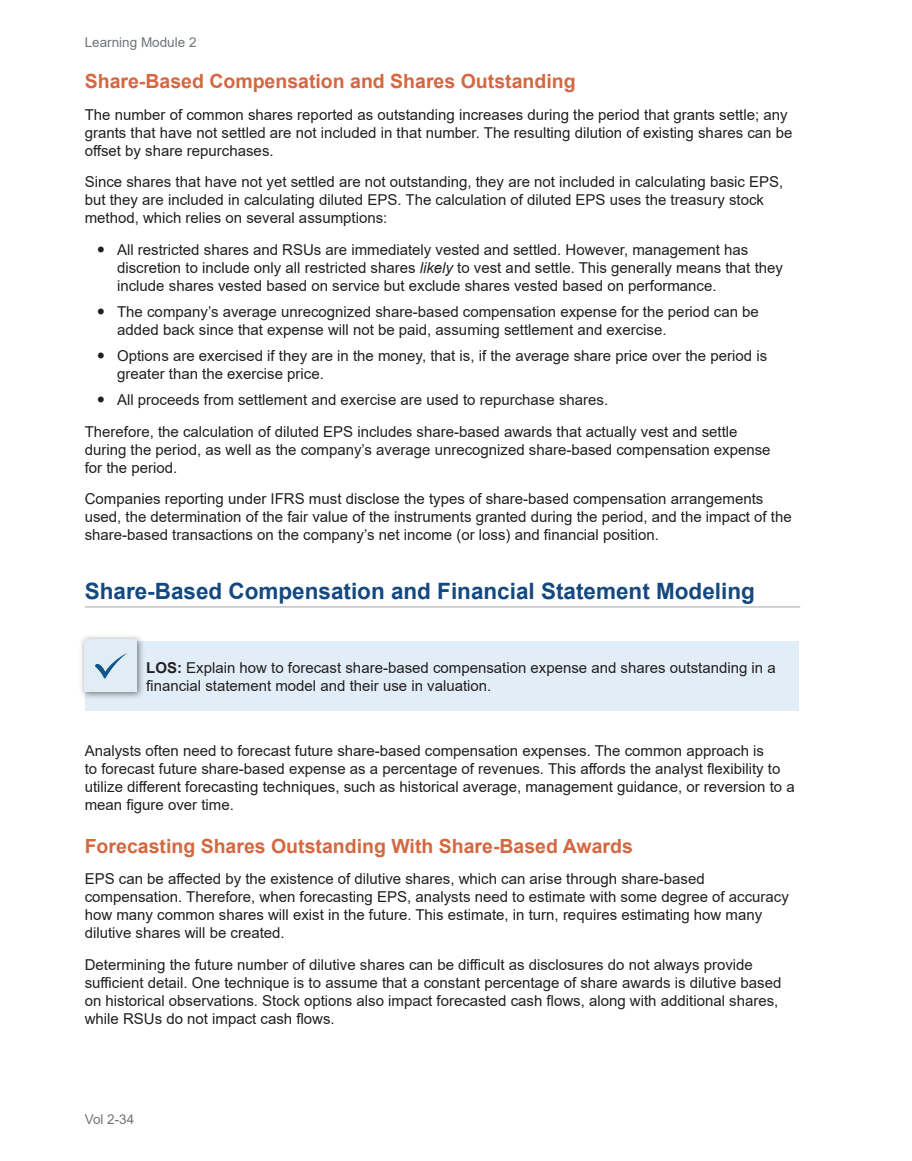
<style>
.page{position:relative;width:912px;height:1161px;background:#fff}
.page>*{position:absolute;margin:0;border:0;box-sizing:border-box;transform-origin:0 0}
.t1{font:700 22.5px "Arial";color:#144880}
.t2{font:700 19.5px "Arial";color:#d36841}
.t3{font:15px/18px "Arial";color:#231f20}
.t4{font:13.5px "Arial";color:#707478}
.s1{font-style:italic}
.s2{font-weight:700}
</style>
<div class="page">
<hr style="left:85px;top:606px;width:715px;height:2px;background:#c0c3c7">
<div style="left:86px;top:641px;width:714px;height:70px;background:#e2eef7"></div>
<img style="left:81px;top:636px;width:62px;height:66px">
<div style="left:84px;top:639px;width:52px;height:53px;background:#e1edf5"></div>
<svg style="left:95px;top:653px;width:32px;height:26px"></svg>
<p class="t4" style="left:85px;top:33px;width:113px">Learning Module 2</p>
<h2 class="t2" style="left:85px;top:68px;width:492px">Share-Based Compensation and Shares Outstanding</h2>
<p class="t3" style="left:85px;top:106px;width:709px">The number of common shares reported as outstanding increases during the period that grants settle; any grants that have not settled are not included in that number. The resulting dilution of existing shares can be offset by share repurchases.</p>
<p class="t3" style="left:85px;top:173px;width:700px">Since shares that have not yet settled are not outstanding, they are not included in calculating basic EPS, but they are included in calculating diluted EPS. The calculation of diluted EPS uses the treasury stock method, which relies on several assumptions:</p>
<p class="t3" style="left:117px;top:241px;width:667px">All restricted shares and RSUs are immediately vested and settled. However, management has discretion to include only all restricted shares <span class="s1">likely</span> to vest and settle. This generally means that they include shares vested based on service but exclude shares vested based on performance.</p>
<p class="t3" style="left:117px;top:303px;width:643px">The company’s average unrecognized share-based compensation expense for the period can be added back since that expense will not be paid, assuming settlement and exercise.</p>
<p class="t3" style="left:117px;top:347px;width:652px">Options are exercised if they are in the money, that is, if the average share price over the period is greater than the exercise price.</p>
<p class="t3" style="left:85px;top:384px;width:654px;line-height:31.5px;text-indent:32px">All proceeds from settlement and exercise are used to repurchase shares.<br>Therefore, the calculation of diluted EPS includes share-based awards that actually vest and settle</p>
<p class="t3" style="left:85px;top:440px;width:687px">during the period, as well as the company’s average unrecognized share-based compensation expense for the period.</p>
<p class="t3" style="left:85px;top:490px;width:709px">Companies reporting under IFRS must disclose the types of share-based compensation arrangements used, the determination of the fair value of the instruments granted during the period, and the impact of the share-based transactions on the company’s net income (or loss) and financial position.</p>
<h1 class="t1" style="left:85px;top:576px;width:672px">Share-Based Compensation and Financial Statement Modeling</h1>
<p class="t3" style="left:146px;top:658px;width:631px"><span class="s2">LOS:</span> Explain how to forecast share-based compensation expense and shares outstanding in a financial statement model and their use in valuation.</p>
<p class="t3" style="left:85px;top:741px;width:711px">Analysts often need to forecast future share-based compensation expenses. The common approach is<br>to forecast future share-based expense as a percentage of revenues. This affords the analyst flexibility to utilize different forecasting techniques, such as historical average, management guidance, or reversion to a mean figure over time.</p>
<h2 class="t2" style="left:85px;top:832px;width:550px">Forecasting Shares Outstanding With Share-Based Awards</h2>
<p class="t3" style="left:85px;top:870px;width:706px">EPS can be affected by the existence of dilutive shares, which can arise through share-based compensation. Therefore, when forecasting EPS, analysts need to estimate with some degree of accuracy how many common shares will exist in the future. This estimate, in turn, requires estimating how many dilutive shares will be created.</p>
<p class="t3" style="left:85px;top:955px;width:698px">Determining the future number of dilutive shares can be difficult as disclosures do not always provide sufficient detail. One technique is to assume that a constant percentage of share awards is dilutive based on historical observations. Stock options also impact forecasted cash flows, along with additional shares, while RSUs do not impact cash flows.</p>
<p class="t4" style="left:85px;top:1110px;width:51px">Vol 2-34</p>
</div>
